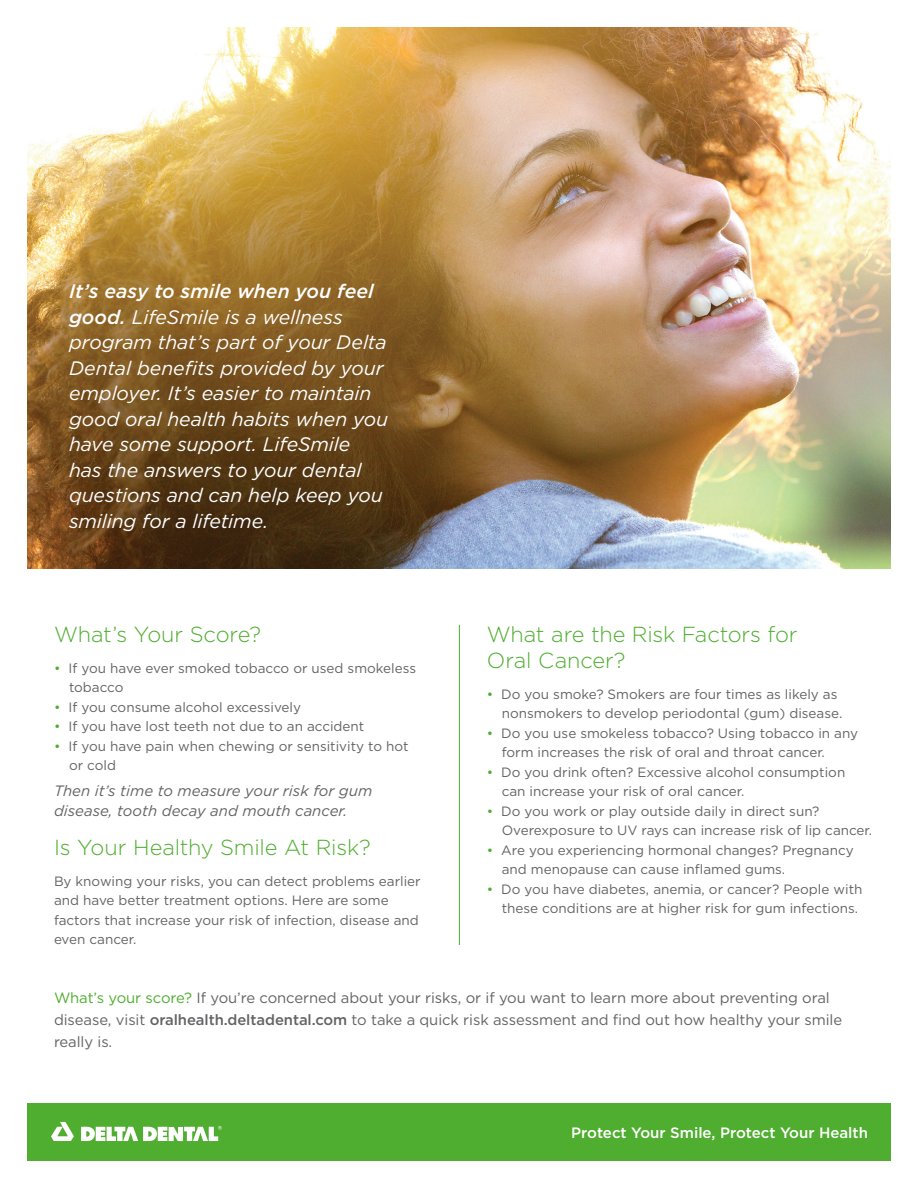
<style>
.page{position:relative;width:918px;height:1188px;background:#fff}
.page>*{position:absolute;margin:0;border:0;box-sizing:border-box;transform-origin:0 0}
.t1{font:300 21.75px/26.1px "Gotham";letter-spacing:-.005em;color:#4fad2f}
.t2{font:italic 19.5px/25.5px "Gotham";letter-spacing:-.005em;color:#fff}
.t3{font:italic 15px/19.5px "Gotham";color:#636366}
.t4{font:500 15px "Gotham";color:#fff}
.t5{font:14.85px/21.9px "Gotham";letter-spacing:-.005em;color:#636366}
.t6{font:13.5px/19.5px "Gotham";color:#636366}
.s1{font-weight:500}
.s2{color:#4fad2f}
</style>
<div class="page">
<img style="left:27px;top:27px;width:864px;height:542px">
<hr style="left:459px;top:625px;width:1px;height:320px;background:#4fad2f">
<div style="left:27px;top:1104px;width:864px;height:57px;background:#4fad2f"></div>
<svg style="left:51px;top:1122px;width:23px;height:19px"></svg>
<svg style="left:81px;top:1126px;width:141px;height:15px"></svg>
<p class="t2" style="left:69px;top:278px;width:321px"><span class="s1">It’s easy to smile when you feel good.</span> LifeSmile is a wellness program that’s part of your Delta<br>Dental benefits provided by your employer. It’s easier to maintain good oral health habits when you have some support. LifeSmile<br>has the answers to your dental questions and can help keep you smiling for a lifetime.</p>
<p class="t1" style="left:54px;top:621px;width:209px">What’s Your Score?</p>
<p class="t6" style="left:69px;top:658px;width:349px;text-indent:-15px"><span class="s2">•</span> If you have ever smoked tobacco or used smokeless tobacco</p>
<p class="t6" style="left:54px;top:697px;width:249px"><span class="s2">•</span> If you consume alcohol excessively</p>
<p class="t6" style="left:54px;top:716px;width:312px"><span class="s2">•</span> If you have lost teeth not due to an accident</p>
<p class="t6" style="left:69px;top:736px;width:341px;text-indent:-15px"><span class="s2">•</span> If you have pain when chewing or sensitivity to hot or cold</p>
<p class="t3" style="left:54px;top:781px;width:320px">Then it’s time to measure your risk for gum disease, tooth decay and mouth cancer.</p>
<p class="t1" style="left:54px;top:834px;width:318px">Is Your Healthy Smile At Risk?</p>
<p class="t6" style="left:54px;top:871px;width:368px">By knowing your risks, you can detect problems earlier and have better treatment options. Here are some factors that increase your risk of infection, disease and even cancer.</p>
<p class="t1" style="left:487px;top:621px;width:312px">What are the Risk Factors for<br>Oral Cancer?</p>
<p class="t6" style="left:502px;top:684px;width:342px;text-indent:-15px"><span class="s2">•</span> Do you smoke? Smokers are four times as likely as nonsmokers to develop periodontal (gum) disease.</p>
<p class="t6" style="left:502px;top:723px;width:358px;text-indent:-15px"><span class="s2">•</span> Do you use smokeless tobacco? Using tobacco in any form increases the risk of oral and throat cancer.</p>
<p class="t6" style="left:502px;top:762px;width:345px;text-indent:-15px"><span class="s2">•</span> Do you drink often? Excessive alcohol consumption can increase your risk of oral cancer.</p>
<p class="t6" style="left:502px;top:801px;width:372px;text-indent:-15px"><span class="s2">•</span> Do you work or play outside daily in direct sun?<br>Overexposure to UV rays can increase risk of lip cancer.</p>
<p class="t6" style="left:502px;top:840px;width:353px;text-indent:-15px"><span class="s2">•</span> Are you experiencing hormonal changes? Pregnancy and menopause can cause inflamed gums.</p>
<p class="t6" style="left:502px;top:879px;width:362px;text-indent:-15px"><span class="s2">•</span> Do you have diabetes, anemia, or cancer? People with these conditions are at higher risk for gum infections.</p>
<p class="t5" style="left:54px;top:987px;width:790px"><span class="s2">What’s your score?</span> If you’re concerned about your risks, or if you want to learn more about preventing oral disease, visit <span class="s1">oralhealth.deltadental.com</span> to take a quick risk assessment and find out how healthy your smile really is.</p>
<p class="t4" style="left:571px;top:1122px;width:298px">Protect Your Smile, Protect Your Health</p>
</div>
